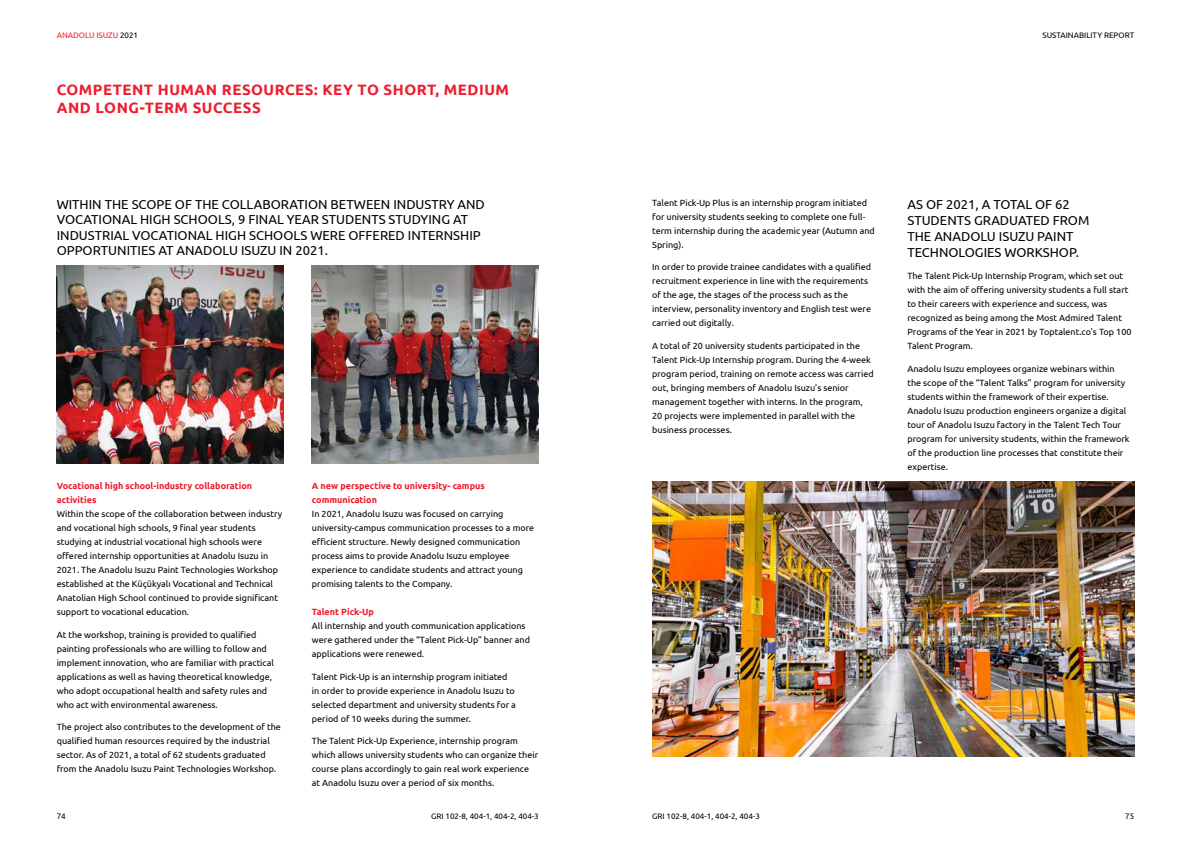
<style>
.page{position:relative;width:1191px;height:842px;background:#fff}
.page>*{position:absolute;margin:0;border:0;box-sizing:border-box;transform-origin:0 0}
.t1{font:700 15px/18px "Ubuntu";letter-spacing:.035em;color:#ed1c2e}
.t2{font:13px/15.6px "Ubuntu";color:#000}
.t3{font:9px/14px "Ubuntu";color:#000}
.t4{font:700 9px/14px "Ubuntu";color:#ed1c2e}
.t5{font:8px "Ubuntu";color:#000}
.t6{font:8px "Ubuntu";color:#ed1c2e}
.s1{color:#000}
</style>
<div class="page">
<img style="left:57px;top:266px;width:226px;height:198px">
<img style="left:312px;top:266px;width:227px;height:198px">
<img style="left:652px;top:482px;width:482px;height:275px">
<p class="t6" style="left:57px;top:30px;width:83px">ANADOLU ISUZU <span class="s1">2021</span></p>
<p class="t5" style="left:1042px;top:30px;width:93px">SUSTAINABILITY REPORT</p>
<h1 class="t1" style="left:57px;top:81px;width:454px">COMPETENT HUMAN RESOURCES: KEY TO SHORT, MEDIUM<br>AND LONG-TERM SUCCESS</h1>
<h2 class="t2" style="left:57px;top:196px;width:430px">WITHIN THE SCOPE OF THE COLLABORATION BETWEEN INDUSTRY AND VOCATIONAL HIGH SCHOOLS, 9 FINAL YEAR STUDENTS STUDYING AT INDUSTRIAL VOCATIONAL HIGH SCHOOLS WERE OFFERED INTERNSHIP OPPORTUNITIES AT ANADOLU ISUZU IN 2021.</h2>
<p class="t4" style="left:57px;top:479px;width:197px">Vocational high school-industry collaboration activities</p>
<p class="t3" style="left:57px;top:506px;width:227px">Within the scope of the collaboration between industry and vocational high schools, 9 final year students studying at industrial vocational high schools were offered internship opportunities at Anadolu Isuzu in 2021. The Anadolu Isuzu Paint Technologies Workshop established at the Küçükyalı Vocational and Technical Anatolian High School continued to provide significant support to vocational education.</p>
<p class="t3" style="left:57px;top:627px;width:219px">At the workshop, training is provided to qualified painting professionals who are willing to follow and implement innovation, who are familiar with practical applications as well as having theoretical knowledge, who adopt occupational health and safety rules and who act with environmental awareness.</p>
<p class="t3" style="left:57px;top:719px;width:226px">The project also contributes to the development of the qualified human resources required by the industrial sector. As of 2021, a total of 62 students graduated from the Anadolu Isuzu Paint Technologies Workshop.</p>
<p class="t4" style="left:312px;top:479px;width:174px">A new perspective to university- campus communication</p>
<p class="t3" style="left:312px;top:506px;width:224px">In 2021, Anadolu Isuzu was focused on carrying university-campus communication processes to a more efficient structure. Newly designed communication process aims to provide Anadolu Isuzu employee experience to candidate students and attract young promising talents to the Company.</p>
<p class="t4" style="left:312px;top:605px;width:63px">Talent Pick-Up</p>
<p class="t3" style="left:312px;top:618px;width:219px">All internship and youth communication applications were gathered under the “Talent Pick-Up” banner and applications were renewed.</p>
<p class="t3" style="left:312px;top:669px;width:205px">Talent Pick-Up is an internship program initiated in order to provide experience in Anadolu Isuzu to selected department and university students for a period of 10 weeks during the summer.</p>
<p class="t3" style="left:312px;top:733px;width:228px">The Talent Pick-Up Experience, internship program which allows university students who can organize their course plans accordingly to gain real work experience at Anadolu Isuzu over a period of six months.</p>
<p class="t3" style="left:652px;top:195px;width:224px">Talent Pick-Up Plus is an internship program initiated for university students seeking to complete one full&shy;term internship during the academic year (Autumn and Spring).</p>
<p class="t3" style="left:652px;top:260px;width:220px">In order to provide trainee candidates with a qualified recruitment experience in line with the requirements of the age, the stages of the process such as the interview, personality inventory and English test were carried out digitally.</p>
<p class="t3" style="left:652px;top:338px;width:223px">A total of 20 university students participated in the Talent Pick-Up Internship program. During the 4-week program period, training on remote access was carried out, bringing members of Anadolu Isuzu’s senior management together with interns. In the program, 20 projects were implemented in parallel with the business processes.</p>
<h2 class="t2" style="left:907px;top:195px;width:183px;line-height:16px">AS OF 2021, A TOTAL OF 62<br>STUDENTS GRADUATED FROM<br>THE ANADOLU ISUZU PAINT<br>TECHNOLOGIES WORKSHOP.</h2>
<p class="t3" style="left:907px;top:269px;width:226px">The Talent Pick-Up Internship Program, which set out with the aim of offering university students a full start to their careers with experience and success, was recognized as being among the Most Admired Talent Programs of the Year in 2021 by Toptalent.co’s Top 100<br>Talent Program.</p>
<p class="t3" style="left:907px;top:361px;width:224px">Anadolu Isuzu employees organize webinars within the scope of the “Talent Talks” program for university students within the framework of their expertise.<br>Anadolu Isuzu production engineers organize a digital tour of Anadolu Isuzu factory in the Talent Tech Tour program for university students, within the framework of the production line processes that constitute their expertise.</p>
<p class="t5" style="left:431px;top:811px;width:109px">GRI 102-8, 404-1, 404-2, 404-3</p>
<p class="t5" style="left:652px;top:811px;width:109px">GRI 102-8, 404-1, 404-2, 404-3</p>
<p class="t5" style="left:57px;top:811px;width:11px">74</p>
<p class="t5" style="left:1125px;top:811px;width:11px">75</p>
</div>
